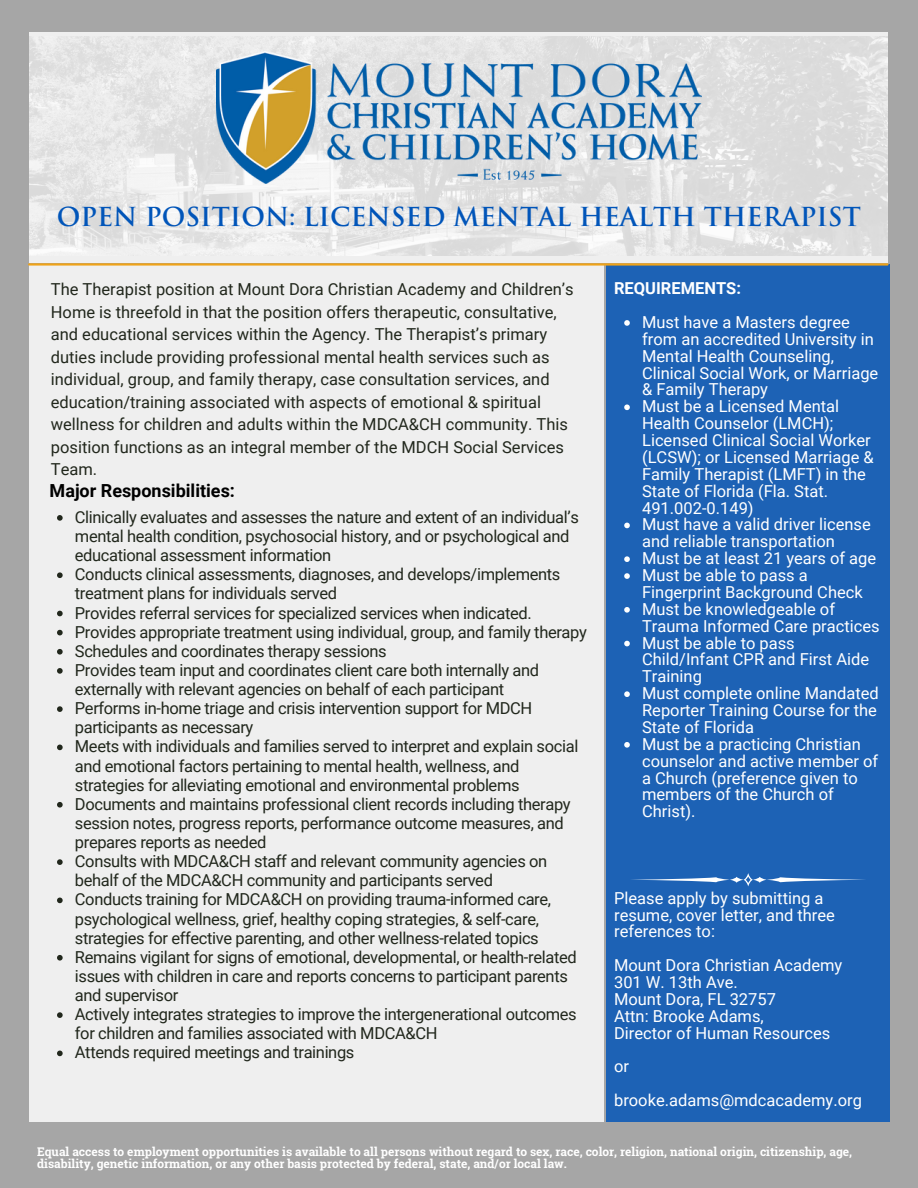
<style>
.page{position:relative;width:918px;height:1188px;background:#a6a6a6}
.page>*{position:absolute;margin:0;border:0;box-sizing:border-box;transform-origin:0 0}
.t1{font:700 25.5px "Trajan Pro";color:#0155b9}
.t2{font:700 18px "Roboto";color:#000}
.t3{font:16.5px/19.2px "Roboto";letter-spacing:-.02em;color:#21271c}
.t4{font:16.5px/16.8px "Roboto";color:#fff}
.t5{font:16.5px/22.5px "Roboto";color:#21271c}
.t6{font:700 16.5px "Roboto";color:#fff}
.t7{font:700 12px/12.3px "Roboto Slab";color:#fff}
</style>
<div class="page">
<div style="left:29px;top:264px;width:575px;height:858px;background:#efefef"></div>
<div style="left:606px;top:264px;width:284px;height:858px;background:#1d62b5"></div>
<hr style="left:29px;top:263px;width:858px;height:3px;background:#efa319">
<svg style="left:631px;top:873px;width:234px;height:13px"></svg>
<svg style="left:29px;top:33px;width:858px;height:230px;background:#e5e5e5"></svg>
<svg style="left:57px;top:515px;width:6px;height:6px"></svg>
<svg style="left:57px;top:572px;width:6px;height:6px"></svg>
<svg style="left:57px;top:611px;width:6px;height:5px"></svg>
<svg style="left:57px;top:630px;width:6px;height:5px"></svg>
<svg style="left:57px;top:649px;width:6px;height:6px"></svg>
<svg style="left:57px;top:668px;width:6px;height:6px"></svg>
<svg style="left:57px;top:706px;width:6px;height:6px"></svg>
<svg style="left:57px;top:745px;width:6px;height:5px"></svg>
<svg style="left:57px;top:802px;width:6px;height:6px"></svg>
<svg style="left:57px;top:859px;width:6px;height:6px"></svg>
<svg style="left:57px;top:898px;width:6px;height:5px"></svg>
<svg style="left:57px;top:955px;width:6px;height:6px"></svg>
<svg style="left:57px;top:1012px;width:6px;height:6px"></svg>
<svg style="left:57px;top:1051px;width:6px;height:5px"></svg>
<img style="left:216px;top:51px;width:485px;height:132px">
<svg style="left:624px;top:320px;width:6px;height:6px"></svg>
<svg style="left:624px;top:404px;width:6px;height:6px"></svg>
<svg style="left:624px;top:523px;width:6px;height:5px"></svg>
<svg style="left:624px;top:556px;width:6px;height:6px"></svg>
<svg style="left:624px;top:573px;width:6px;height:6px"></svg>
<svg style="left:624px;top:607px;width:6px;height:6px"></svg>
<svg style="left:624px;top:641px;width:6px;height:5px"></svg>
<svg style="left:624px;top:691px;width:6px;height:6px"></svg>
<svg style="left:624px;top:742px;width:6px;height:6px"></svg>
<h1 class="t1" style="left:57px;top:207px;width:806px">OPEN POSITION: LICENSED MENTAL HEALTH THERAPIST</h1>
<p class="t5" style="left:51px;top:278px;width:524px">The Therapist position at Mount Dora Christian Academy and Children’s Home is threefold in that the position offers therapeutic, consultative, and educational services within the Agency. The Therapist’s primary duties include providing professional mental health services such as individual, group, and family therapy, case consultation services, and education/training associated with aspects of emotional &amp; spiritual wellness for children and adults within the MDCA&amp;CH community. This position functions as an integral member of the MDCH Social Services Team.</p>
<p class="t2" style="left:50px;top:480px;width:187px">Major Responsibilities:</p>
<p class="t3" style="left:75px;top:508px;width:514px">Clinically evaluates and assesses the nature and extent of an individual’s mental health condition, psychosocial history, and or psychological and educational assessment information<br>Conducts clinical assessments, diagnoses, and develops/implements treatment plans for individuals served<br>Provides referral services for specialized services when indicated.<br>Provides appropriate treatment using individual, group, and family therapy Schedules and coordinates therapy sessions<br>Provides team input and coordinates client care both internally and externally with relevant agencies on behalf of each participant<br>Performs in-home triage and crisis intervention support for MDCH participants as necessary<br>Meets with individuals and families served to interpret and explain social and emotional factors pertaining to mental health, wellness, and strategies for alleviating emotional and environmental problems Documents and maintains professional client records including therapy session notes, progress reports, performance outcome measures, and prepares reports as needed<br>Consults with MDCA&amp;CH staff and relevant community agencies on behalf of the MDCA&amp;CH community and participants served<br>Conducts training for MDCA&amp;CH on providing trauma-informed care, psychological wellness, grief, healthy coping strategies, &amp; self-care, strategies for effective parenting, and other wellness-related topics Remains vigilant for signs of emotional, developmental, or health-related issues with children in care and reports concerns to participant parents and supervisor<br>Actively integrates strategies to improve the intergenerational outcomes for children and families associated with MDCA&amp;CH<br>Attends required meetings and trainings</p>
<p class="t6" style="left:614px;top:279px;width:128px">REQUIREMENTS:</p>
<p class="t4" style="left:642px;top:314px;width:239px">Must have a Masters degree from an accredited University in<br>Mental Health Counseling,<br>Clinical Social Work, or Marriage &amp; Family Therapy<br>Must be a Licensed Mental<br>Health Counselor (LMCH);<br>Licensed Clinical Social Worker (LCSW); or Licensed Marriage &amp;<br>Family Therapist (LMFT) in the<br>State of Florida (Fla. Stat.<br>491.002-0.149)<br>Must have a valid driver license and reliable transportation<br>Must be at least 21 years of age<br>Must be able to pass a<br>Fingerprint Background Check<br>Must be knowledgeable of<br>Trauma Informed Care practices<br>Must be able to pass<br>Child/Infant CPR and First Aide<br>Training<br>Must complete online Mandated<br>Reporter Training Course for the<br>State of Florida<br>Must be a practicing Christian counselor and active member of a Church (preference given to members of the Church of<br>Christ).</p>
<p class="t4" style="left:614px;top:890px;width:222px">Please apply by submitting a resume, cover letter, and three references to:</p>
<p class="t4" style="left:614px;top:957px;width:230px">Mount Dora Christian Academy<br>301 W. 13th Ave.<br>Mount Dora, FL 32757<br>Attn: Brooke Adams,<br>Director of Human Resources</p>
<p class="t4" style="left:614px;top:1050px;width:249px;line-height:33.8px">or brooke.adams@mdcacademy.org</p>
<p class="t7" style="left:37px;top:1145px;width:817px">Equal access to employment opportunities is available to all persons without regard to sex, race, color, religion, national origin, citizenship, age, disability, genetic information, or any other basis protected by federal, state, and/or local law.</p>
</div>
